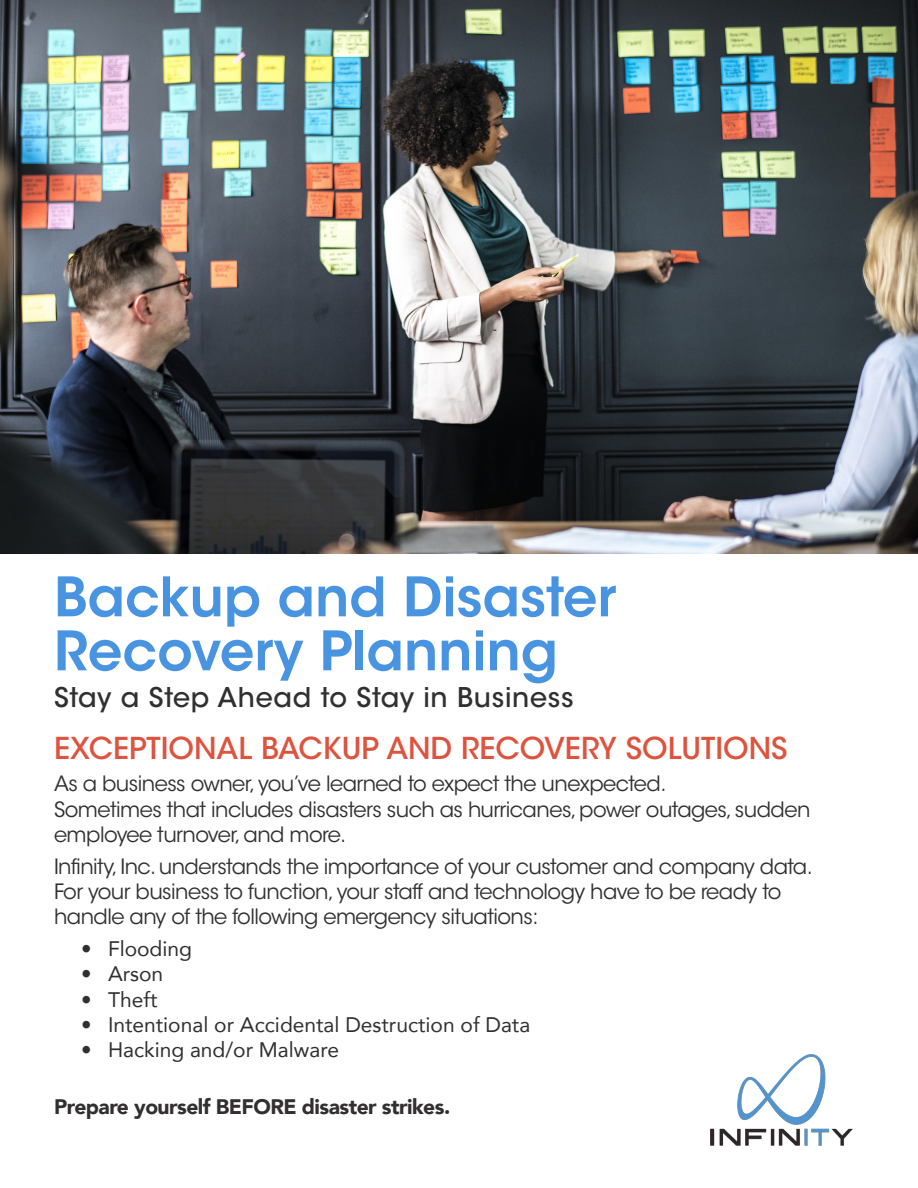
<style>
.page{position:relative;width:918px;height:1188px;background:#fff}
.page>*{position:absolute;margin:0;border:0;box-sizing:border-box;transform-origin:0 0}
.t1{font:600 54px/54px "ITC Avant Garde Std";color:#4894e0}
.t2{font:500 30px "ITC Avant Garde Std";color:#de533e}
.t3{font:500 27px "ITC Avant Garde Std";letter-spacing:.025em;color:#312f30}
.t4{font:21px/25.2px "ITC Avant Garde Std";letter-spacing:-.025em;color:#312f30}
.t5{font:21px "Avenir";color:#312f30}
.t6{font:900 21px "Avenir";letter-spacing:-.025em;color:#312f30}
</style>
<div class="page">
<img style="left:0;top:0;width:918px;height:554px">
<img style="left:711px;top:1054px;width:142px;height:92px">
<p class="t1" style="left:54px;top:570px;width:564px">Backup and Disaster<br>Recovery Planning</p>
<p class="t3" style="left:54px;top:680px;width:521px">Stay a Step Ahead to Stay in Business</p>
<p class="t2" style="left:54px;top:730px;width:735px">EXCEPTIONAL BACKUP AND RECOVERY SOLUTIONS</p>
<p class="t4" style="left:54px;top:772px;width:614px">As a business owner, you’ve learned to expect the unexpected.</p>
<p class="t4" style="left:54px;top:797px;width:758px">Sometimes that includes disasters such as hurricanes, power outages, sudden employee turnover, and more.</p>
<p class="t4" style="left:54px;top:854px;width:760px">Infinity, Inc. understands the importance of your customer and company data.<br>For your business to function, your staff and technology have to be ready to handle any of the following emergency situations:</p>
<p class="t5" style="left:81px;top:932px;width:113px">• Flooding</p>
<p class="t5" style="left:81px;top:957px;width:84px">• Arson</p>
<p class="t5" style="left:81px;top:982px;width:78px">• Theft</p>
<p class="t5" style="left:81px;top:1008px;width:451px">• Intentional or Accidental Destruction of Data</p>
<p class="t5" style="left:81px;top:1033px;width:260px">• Hacking and/or Malware</p>
<p class="t6" style="left:54px;top:1089px;width:398px">Prepare yourself BEFORE disaster strikes.</p>
</div>
